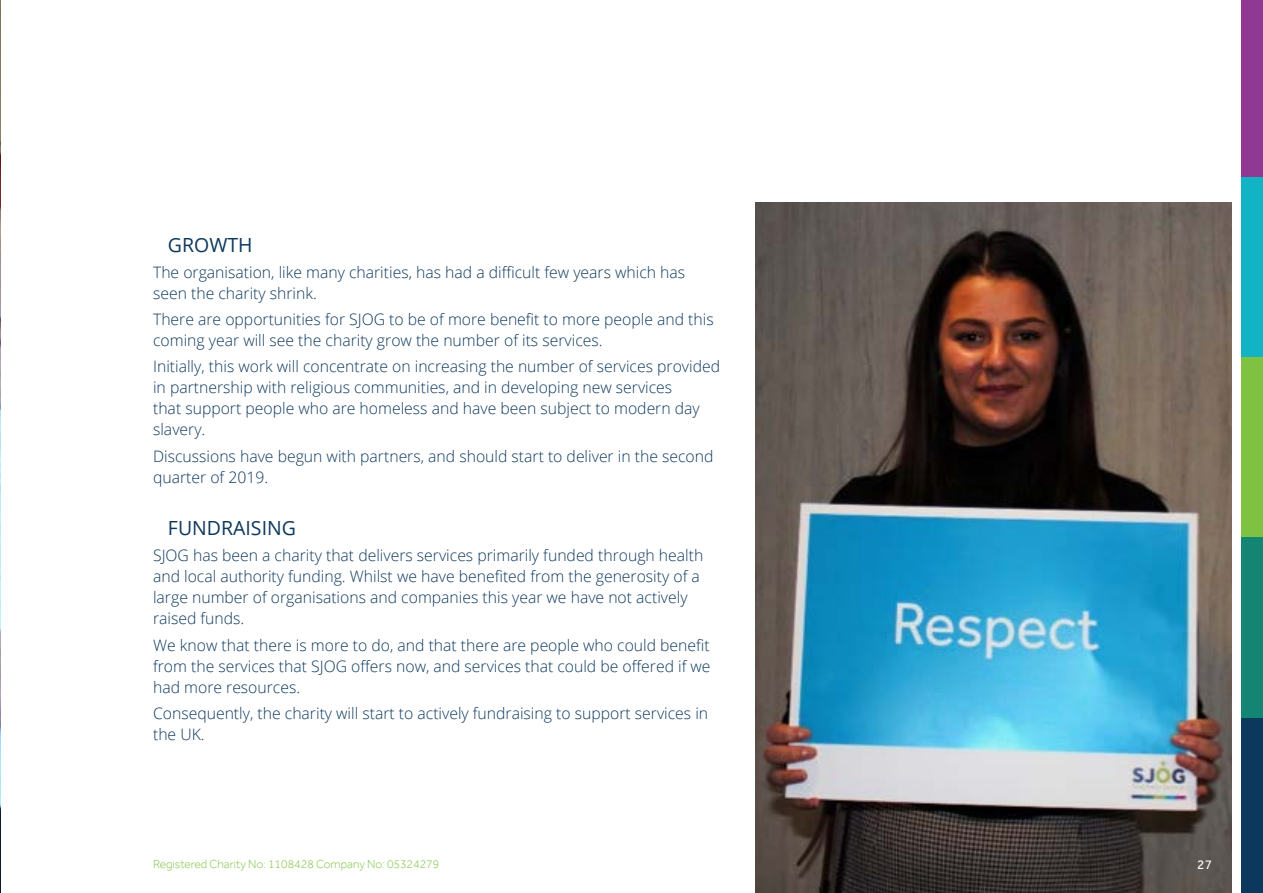
<style>
.page{position:relative;width:1263px;height:893px;background:#fff}
.page>*{position:absolute;margin:0;border:0;box-sizing:border-box;transform-origin:0 0}
.sub_header_13pt_reg{font:19.5px "Open Sans";color:#0d385d}
.body_text_10_5pt{font:300 15.75px/21px "Open Sans";color:#0d385d}
.t1{font:13.5px "Effra";color:#fff}
.t2{font:300 12px "Effra";color:#7fc241}
.t3{font:300 12px "Effra";color:#fff}
</style>
<div class="page">
<img style="left:0;top:0;width:1px;height:893px">
<div style="left:1242px;top:717px;width:21px;height:176px;background:#0d385d"></div>
<div style="left:1242px;top:357px;width:21px;height:180px;background:#7fc241"></div>
<div style="left:1242px;top:537px;width:21px;height:180px;background:#148572"></div>
<div style="left:1242px;top:177px;width:21px;height:180px;background:#13b3c6"></div>
<div style="left:1242px;top:0;width:21px;height:177px;background:#8f3995"></div>
<img style="left:755px;top:203px;width:476px;height:690px">
<p class="sub_header_13pt_reg" style="left:168px;top:231px;width:86px">GROWTH</p>
<p class="body_text_10_5pt" style="left:153px;top:261px;width:534px">The organisation, like many charities, has had a difficult few years which has seen the charity shrink.</p>
<p class="body_text_10_5pt" style="left:153px;top:308px;width:562px">There are opportunities for SJOG to be of more benefit to more people and this coming year will see the charity grow the number of its services.</p>
<p class="body_text_10_5pt" style="left:153px;top:356px;width:568px">Initially, this work will concentrate on increasing the number of services provided in partnership with religious communities, and in developing new services<br>that support people who are homeless and have been subject to modern day slavery.</p>
<p class="body_text_10_5pt" style="left:153px;top:445px;width:562px">Discussions have begun with partners, and should start to deliver in the second quarter of 2019.</p>
<p class="sub_header_13pt_reg" style="left:168px;top:515px;width:130px">FUNDRAISING</p>
<p class="body_text_10_5pt" style="left:153px;top:545px;width:552px">SJOG has been a charity that delivers services primarily funded through health and local authority funding. Whilst we have benefited from the generosity of a large number of organisations and companies this year we have not actively raised funds.</p>
<p class="body_text_10_5pt" style="left:153px;top:634px;width:559px;text-align:justify">We know that there is more to do, and that there are people who could benefit from the services that SJOG offers now, and services that could be offered if we had more resources.</p>
<p class="body_text_10_5pt" style="left:153px;top:702px;width:557px">Consequently, the charity will start to actively fundraising to support services in the UK.</p>
<p class="t2" style="left:153px;top:857px;width:288px">Registered Charity No: 1108428 Company No: 05324279</p>
<p class="t1" style="left:1197px;top:857px;width:16px">27</p>
<p class="t3" style="left:1199px;top:857px;width:15px">27</p>
</div>
